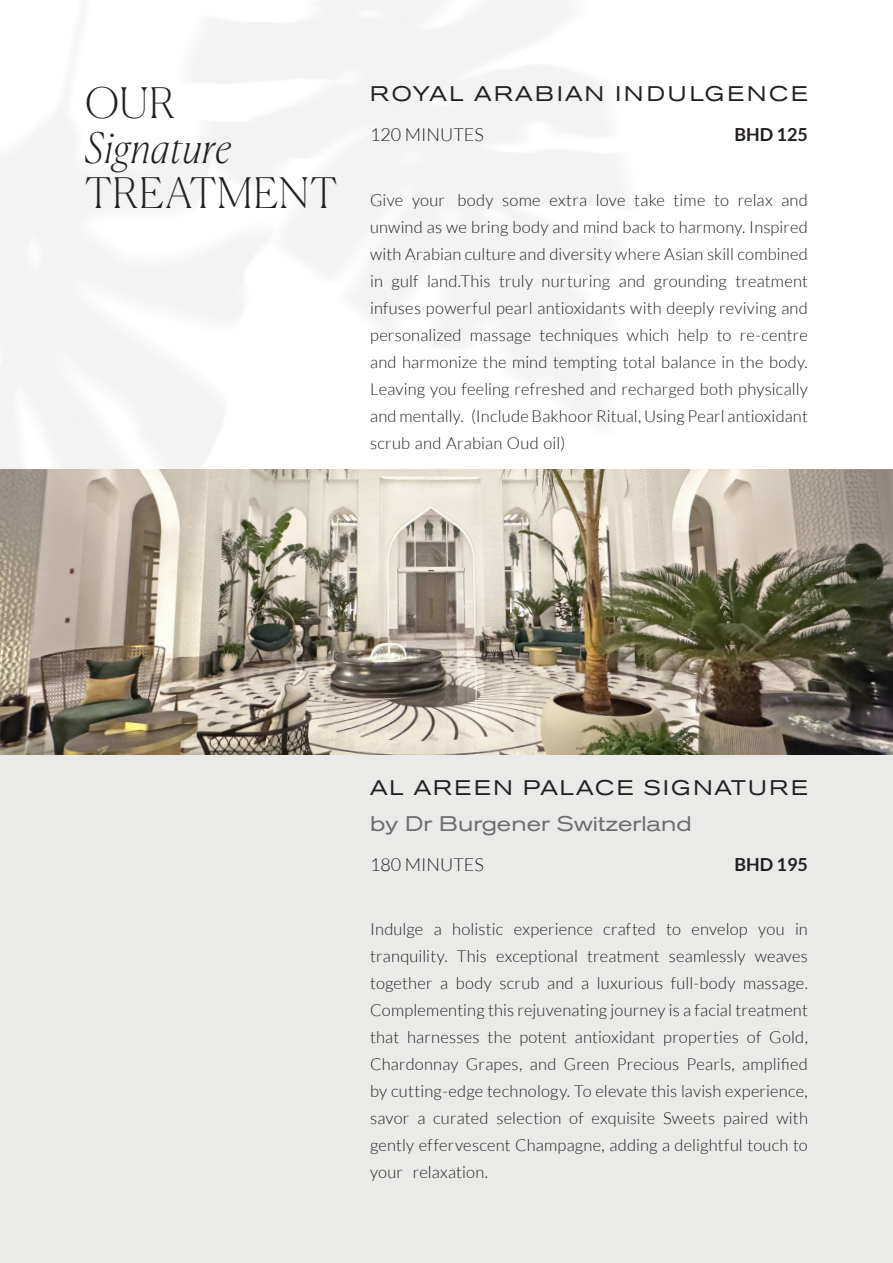
<style>
.page{position:relative;width:893px;height:1263px;background:#eaebe9}
.page>*{position:absolute;margin:0;border:0;box-sizing:border-box;transform-origin:0 0}
.Heading1-a{font:100 42px/45px "Canela";letter-spacing:.02em;color:#231f20}
.Treament_Headding_-_Sub{font:expanded 21px "Akzidenz Grotesk Pro";color:#6c6d70}
.Treatment_Heading{font:expanded 21px "Akzidenz Grotesk Pro";letter-spacing:.13em;color:#231f20}
.Treatment_Heading-2{font:expanded 21px "Akzidenz Grotesk Pro";letter-spacing:.11em;color:#231f20}
.t1{font:300 18px "Lato";color:#231f20}
.t2{font:700 18px "Lato";color:#231f20}
.Body_Text{font:300 16.5px/27px "Lato";letter-spacing:.01em;color:#231f20;text-align:justify}
.s1{font-family:"Canela Trial";font-style:italic}
</style>
<div class="page">
<img style="left:0;top:0;width:893px;height:470px">
<img style="left:0;top:470px;width:893px;height:285px">
<p class="Heading1-a" style="left:85px;top:76px;width:253px">OUR<br><span class="s1">Signature<br></span>TREATMENT</p>
<p class="Treatment_Heading" style="left:370px;top:80px;width:439px">ROYAL ARABIAN INDULGENCE</p>
<p class="t1" style="left:370px;top:125px;width:115px">120 MINUTES</p>
<p class="t2" style="left:734px;top:124px;width:75px">BHD 125</p>
<p class="Body_Text" style="left:370px;top:186px;width:439px">Give your body some extra love take time to relax and unwind as we bring body and mind back to harmony. Inspired with Arabian culture and diversity where Asian skill combined in gulf land.This truly nurturing and grounding treatment infuses powerful pearl antioxidants with deeply reviving and personalized massage techniques which help to re-centre and harmonize the mind tempting total balance in the body.<br>Leaving you feeling refreshed and recharged both physically and mentally. (Include Bakhoor Ritual, Using Pearl antioxidant scrub and Arabian Oud oil)</p>
<p class="Treatment_Heading-2" style="left:370px;top:774px;width:439px">AL AREEN PALACE SIGNATURE</p>
<p class="Treament_Headding_-_Sub" style="left:370px;top:810px;width:323px">by Dr Burgener Switzerland</p>
<p class="t1" style="left:370px;top:854px;width:115px">180 MINUTES</p>
<p class="t2" style="left:734px;top:854px;width:75px">BHD 195</p>
<p class="Body_Text" style="left:370px;top:915px;width:439px">Indulge a holistic experience crafted to envelop you in tranquility. This exceptional treatment seamlessly weaves together a body scrub and a luxurious full-body massage.<br>Complementing this rejuvenating journey is a facial treatment that harnesses the potent antioxidant properties of Gold, Chardonnay Grapes, and Green Precious Pearls, amplified by cutting-edge technology. To elevate this lavish experience, savor a curated selection of exquisite Sweets paired with gently effervescent Champagne, adding a delightful touch to your relaxation.</p>
</div>
